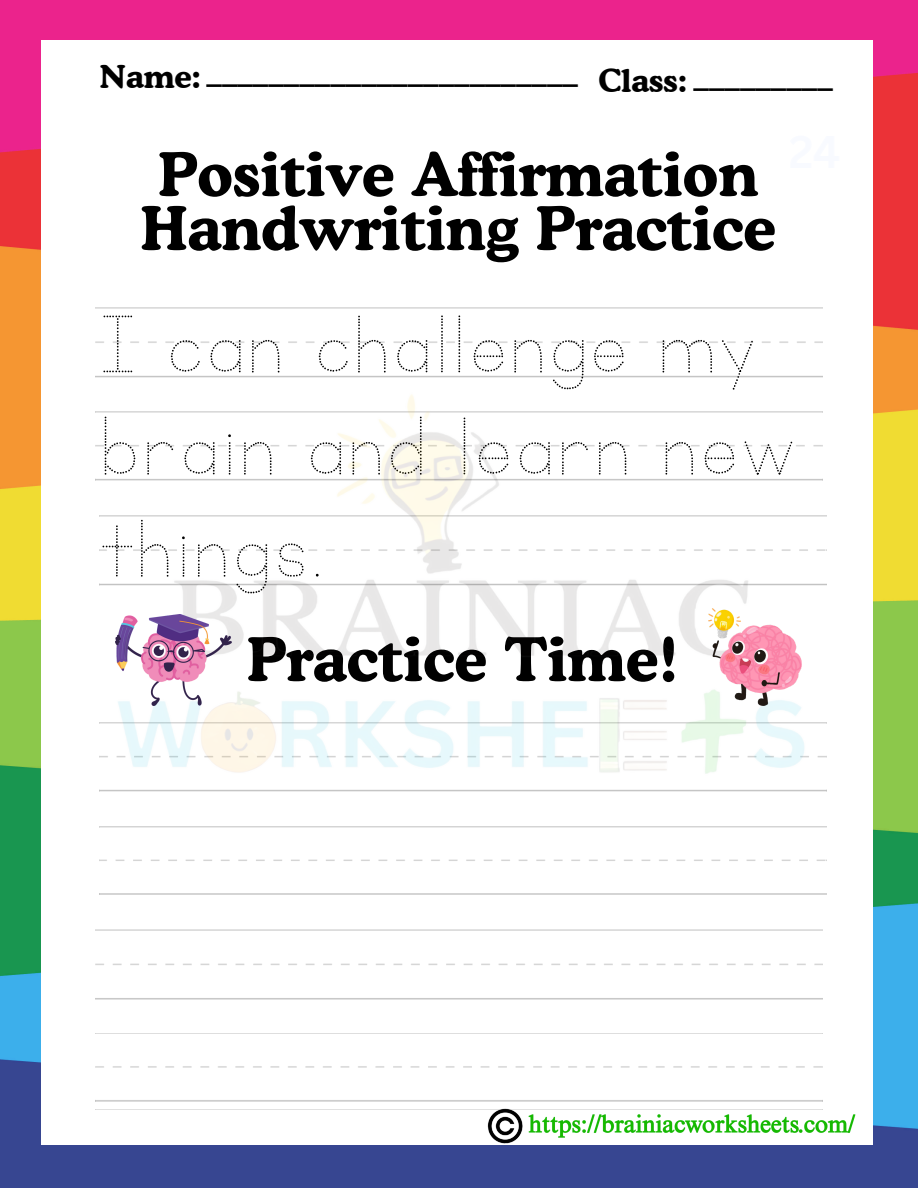
<style>
.page{position:relative;width:918px;height:1188px;background:#fff}
.page>*{position:absolute;margin:0;border:0;box-sizing:border-box;transform-origin:0 0}
.t1{font:95.4px/102.1px "KG Primary Dots";color:#000}
.t2{font:700 60px/54px "Cooper BT";color:#000}
.t3{font:36px "Canva Sans";color:#000}
.t4{font:700 31.5px "Cooper BT";color:#000}
</style>
<div class="page">
<img style="left:0;top:0;width:918px;height:1188px">
<div style="left:42px;top:40px;width:831px;height:1105px;background:#fff"></div>
<img style="left:480px;top:1108px;width:383px;height:44px">
<img style="left:95px;top:394px;width:732px;height:398px">
<img style="left:116px;top:615px;width:115px;height:91px">
<img style="left:709px;top:609px;width:93px;height:96px">
<h1 class="t4" style="left:99px;top:57px;width:103px">Name:</h1>
<p class="t4" style="left:598px;top:61px;width:90px">Class:</p>
<p class="t3" style="left:207px;top:45px;width:373px">________________________</p>
<p class="t3" style="left:694px;top:49px;width:141px">_________</p>
<h2 class="t2" style="left:141px;top:147px;width:637px">Positive Affirmation<br>Handwriting Practice</h2>
<p class="t1" style="left:99px;top:296px;width:699px">I can challenge my brain and learn new things.</p>
<p class="t2" style="left:247px;top:632px;width:433px">Practice Time!</p>
</div>
